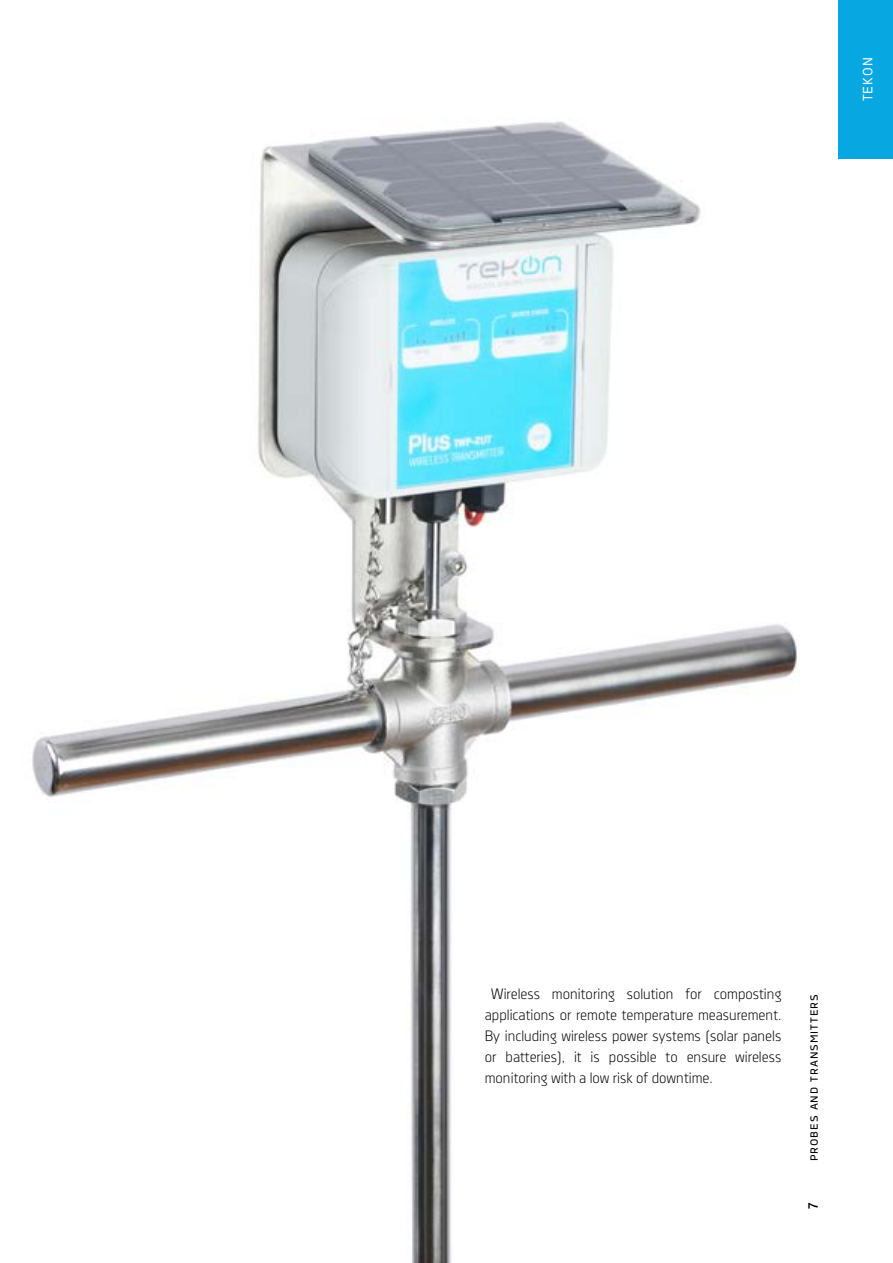
<style>
.page{position:relative;width:893px;height:1263px;background:#fff}
.page>*{position:absolute;margin:0;border:0;box-sizing:border-box;transform-origin:0 0}
.t1{font:15px/21px "Decima Nova Pro Lt";color:#000;text-align:justify}
.t2{font:13.5px "Decima Nova Pro";letter-spacing:.075em;color:#000}
.t3{font:13.5px "Decima Nova Pro";letter-spacing:.075em;color:#fff}
.t4{font:500 condensed 13.5px "Helvetica Neue";color:#000}
</style>
<div class="page">
<div style="left:838px;top:0;width:55px;height:158px;background:#07a7e1"></div>
<img style="left:32px;top:121px;width:765px;height:1142px">
<p class="t3" style="left:860px;top:101px;width:45px;rotate:-90deg">TEKON</p>
<p class="t1" style="left:485px;top:983px;width:298px;text-indent:6px">Wireless monitoring solution for composting applications or remote temperature measurement.<br>By including wireless power systems (solar panels or batteries), it is possible to ensure wireless monitoring with a low risk of downtime.</p>
<p class="t2" style="left:805px;top:1161px;width:169px;rotate:-90deg">probes and transmitters</p>
<p class="t4" style="left:805px;top:1209px;width:8px;rotate:-90deg">7</p>
</div>
